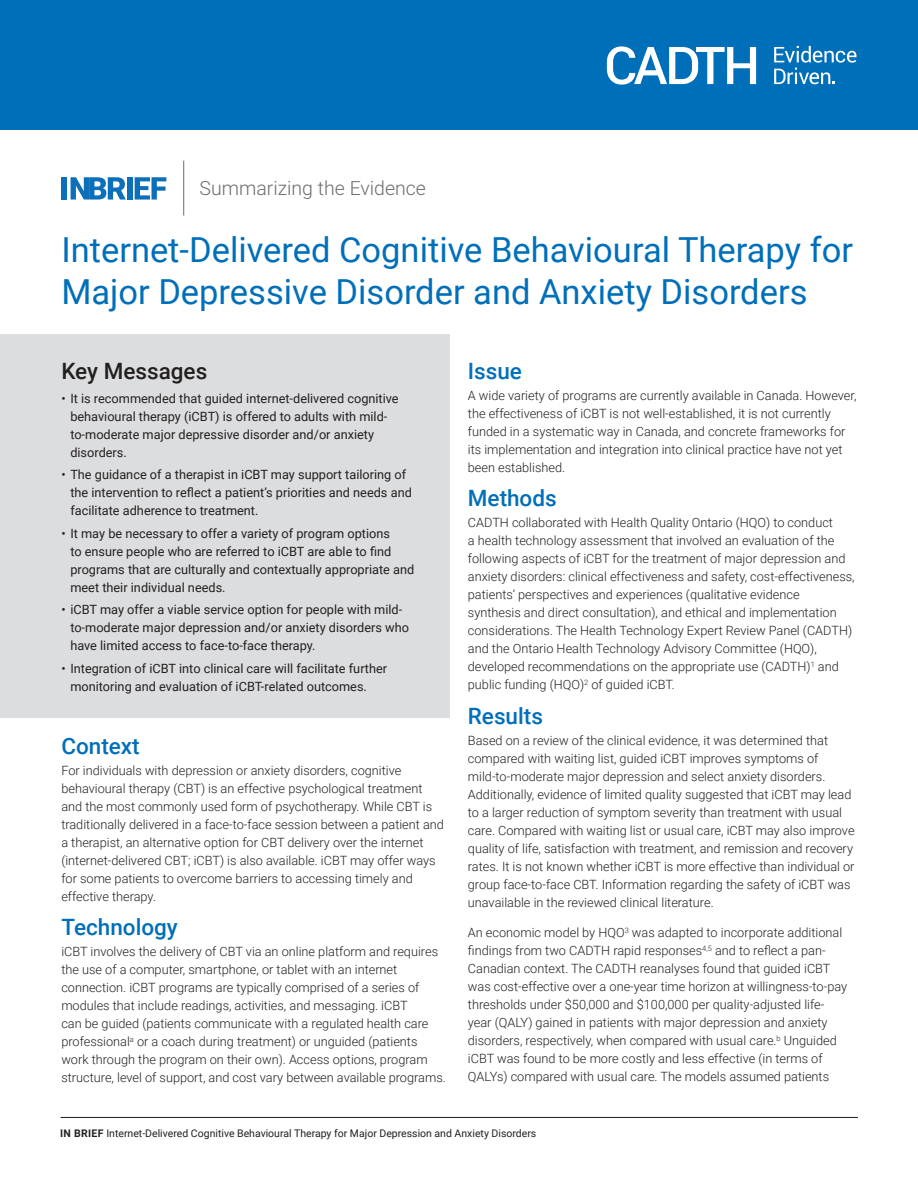
<style>
.page{position:relative;width:918px;height:1188px;background:#fff}
.page>*{position:absolute;margin:0;border:0;box-sizing:border-box;transform-origin:0 0}
.Doc_Title{font:34.5px/42px "Roboto";color:#006fb9}
.Heading{font:500 22.5px "Roboto";color:#006fb9}
.Key_Messages{font:500 22.5px "Roboto";color:#231f20}
.t1{font:300 19.5px "Roboto";color:#6c6d70}
.t2{font:300 12.75px/18px "Roboto";color:#231f20}
.t3{font:12.75px/18px "Roboto";color:#231f20}
.t4{font:10.5px "Roboto";color:#231f20}
.s1{font-weight:700}
</style>
<div class="page">
<hr style="left:61px;top:1117px;width:797px;height:1px;background:#231f20">
<div style="left:0;top:335px;width:450px;height:383px;background:#dcdddf"></div>
<div style="left:127px;top:177px;width:5px;height:23px;background:#0b70b9"></div>
<svg style="left:135px;top:177px;width:31px;height:23px"></svg>
<div style="left:61px;top:177px;width:6px;height:23px;background:#0b70b9"></div>
<svg style="left:71px;top:177px;width:55px;height:23px"></svg>
<hr style="left:183px;top:161px;width:1px;height:55px;background:#6c6d70">
<div style="left:0;top:0;width:918px;height:130px;background:#006fb9"></div>
<svg style="left:607px;top:46px;width:250px;height:39px"></svg>
<p class="t1" style="left:200px;top:174px;width:228px">Summarizing the Evidence</p>
<p class="Doc_Title" style="left:61px;top:227px;width:793px">Internet-Delivered Cognitive Behavioural Therapy for<br>Major Depressive Disorder and Anxiety Disorders</p>
<p class="Key_Messages" style="left:61px;top:355px;width:148px">Key Messages</p>
<p class="t3" style="left:70px;top:389px;width:330px;text-indent:-9px">• It is recommended that guided internet-delivered cognitive behavioural therapy (iCBT) is offered to adults with mild&shy;to-moderate major depressive disorder and/or anxiety disorders.</p>
<p class="t3" style="left:70px;top:465px;width:343px;text-indent:-9px">• The guidance of a therapist in iCBT may support tailoring of the intervention to reflect a patient’s priorities and needs and facilitate adherence to treatment.</p>
<p class="t3" style="left:70px;top:524px;width:346px;text-indent:-9px">• It may be necessary to offer a variety of program options<br>to ensure people who are referred to iCBT are able to find programs that are culturally and contextually appropriate and meet their individual needs.</p>
<p class="t3" style="left:70px;top:600px;width:340px;text-indent:-9px">• iCBT may offer a viable service option for people with mild&shy;to-moderate major depression and/or anxiety disorders who have limited access to face-to-face therapy.</p>
<p class="t3" style="left:70px;top:659px;width:318px;text-indent:-9px">• Integration of iCBT into clinical care will facilitate further monitoring and evaluation of iCBT-related outcomes.</p>
<p class="Heading" style="left:61px;top:730px;width:80px">Context</p>
<p class="t2" style="left:61px;top:761px;width:384px">For individuals with depression or anxiety disorders, cognitive behavioural therapy (CBT) is an effective psychological treatment and the most commonly used form of psychotherapy. While CBT is traditionally delivered in a face-to-face session between a patient and a therapist, an alternative option for CBT delivery over the internet (internet-delivered CBT; iCBT) is also available. iCBT may offer ways for some patients to overcome barriers to accessing timely and effective therapy.</p>
<p class="Heading" style="left:61px;top:912px;width:118px">Technology</p>
<p class="t2" style="left:61px;top:942px;width:386px">iCBT involves the delivery of CBT via an online platform and requires the use of a computer, smartphone, or tablet with an internet connection. iCBT programs are typically comprised of a series of modules that include readings, activities, and messaging. iCBT<br>can be guided (patients communicate with a regulated health care professional<sup>a</sup> or a coach during treatment) or unguided (patients work through the program on their own). Access options, program structure, level of support, and cost vary between available programs.</p>
<p class="Heading" style="left:468px;top:355px;width:56px">Issue</p>
<p class="t2" style="left:468px;top:386px;width:390px">A wide variety of programs are currently available in Canada. However, the effectiveness of iCBT is not well-established, it is not currently funded in a systematic way in Canada, and concrete frameworks for its implementation and integration into clinical practice have not yet been established.</p>
<p class="Heading" style="left:468px;top:483px;width:90px">Methods</p>
<p class="t2" style="left:468px;top:513px;width:388px">CADTH collaborated with Health Quality Ontario (HQO) to conduct<br>a health technology assessment that involved an evaluation of the following aspects of iCBT for the treatment of major depression and anxiety disorders: clinical effectiveness and safety, cost-effectiveness, patients’ perspectives and experiences (qualitative evidence synthesis and direct consultation), and ethical and implementation considerations. The Health Technology Expert Review Panel (CADTH) and the Ontario Health Technology Advisory Committee (HQO), developed recommendations on the appropriate use (CADTH)<sup>1</sup> and public funding (HQO)<sup>2</sup> of guided iCBT.</p>
<p class="Heading" style="left:468px;top:700px;width:77px">Results</p>
<p class="t2" style="left:468px;top:731px;width:388px">Based on a review of the clinical evidence, it was determined that compared with waiting list, guided iCBT improves symptoms of mild-to-moderate major depression and select anxiety disorders.<br>Additionally, evidence of limited quality suggested that iCBT may lead to a larger reduction of symptom severity than treatment with usual care. Compared with waiting list or usual care, iCBT may also improve quality of life, satisfaction with treatment, and remission and recovery rates. It is not known whether iCBT is more effective than individual or group face-to-face CBT. Information regarding the safety of iCBT was unavailable in the reviewed clinical literature.</p>
<p class="t2" style="left:468px;top:923px;width:381px">An economic model by HQO<sup>3</sup> was adapted to incorporate additional findings from two CADTH rapid responses<sup>4,5</sup> and to reflect a pan-Canadian context. The CADTH reanalyses found that guided iCBT was cost-effective over a one-year time horizon at willingness-to-pay thresholds under $50,000 and $100,000 per quality-adjusted life&shy;year (QALY) gained in patients with major depression and anxiety disorders, respectively, when compared with usual care.<sup>b</sup> Unguided iCBT was found to be more costly and less effective (in terms of QALYs) compared with usual care. The models assumed patients</p>
<p class="t4" style="left:60px;top:1126px;width:478px"><span class="s1">IN BRIEF</span> Internet-Delivered Cognitive Behavioural Therapy for Major Depression and Anxiety Disorders</p>
</div>
